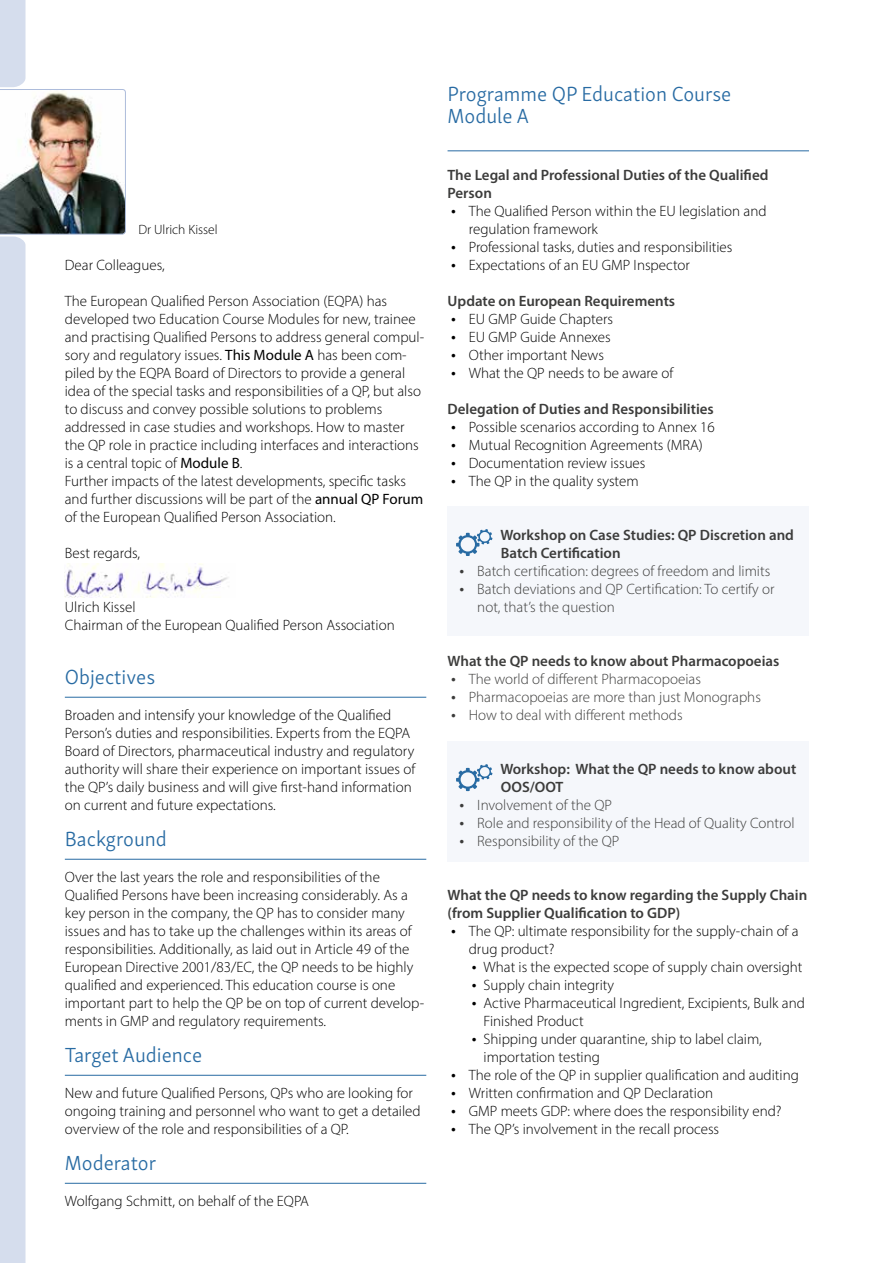
<style>
.page{position:relative;width:893px;height:1263px;background:#fff}
.page>*{position:absolute;margin:0;border:0;box-sizing:border-box;transform-origin:0 0}
.t1{font:300 21px/22.5px "Skolar Sans Latn";color:#286ba3}
.t2{font:300 15px/18px "Myriad Pro";color:#000}
.t3{font:600 15px/18px "Myriad Pro";color:#3c3c3b}
.t4{font:300 15px/18px "Myriad Pro";color:#3c3c3b}
.t5{font:300 13.5px "Myriad Pro";color:#000}
.s1{font-weight:400}
</style>
<div class="page">
<hr style="left:65px;top:697px;width:361px;height:1px;background:#286ba3">
<hr style="left:65px;top:859px;width:361px;height:1px;background:#286ba3">
<hr style="left:65px;top:1075px;width:361px;height:1px;background:#286ba3">
<hr style="left:65px;top:1183px;width:361px;height:1px;background:#286ba3">
<img style="left:126px;top:563px;width:103px;height:34px">
<hr style="left:448px;top:150px;width:361px;height:1px;background:#286ba3">
<div style="left:448px;top:506px;width:361px;height:129px;background:#f5f7fb"></div>
<svg style="left:456px;top:529px;width:37px;height:27px"></svg>
<div style="left:448px;top:741px;width:361px;height:121px;background:#f5f7fb"></div>
<svg style="left:456px;top:764px;width:37px;height:27px"></svg>
<svg style="left:0;top:0;width:126px;height:1263px"></svg>
<p class="t5" style="left:138px;top:221px;width:81px">Dr Ulrich Kissel</p>
<p class="t2" style="left:65px;top:256px;width:101px">Dear Colleagues,</p>
<p class="t2" style="left:65px;top:292px;width:361px">The European Qualified Person Association (EQPA) has developed two Education Course Modules for new, trainee and practising Qualified Persons to address general compul&shy;sory and regulatory issues. <span class="s1">This Module A</span> has been com&shy;piled by the EQPA Board of Directors to provide a general idea of the special tasks and responsibilities of a QP, but also to discuss and convey possible solutions to problems addressed in case studies and workshops. How to master the QP role in practice including interfaces and interactions is a central topic of <span class="s1">Module B</span>.<br>Further impacts of the latest developments, specific tasks and further discussions will be part of the <span class="s1">annual QP Forum </span>of the European Qualified Person Association.</p>
<p class="t2" style="left:65px;top:544px;width:77px">Best regards,</p>
<p class="t2" style="left:65px;top:598px;width:331px">Ulrich Kissel<br>Chairman of the European Qualified Person Association</p>
<h1 class="t1" style="left:65px;top:664px;width:92px">Objectives</h1>
<p class="t2" style="left:65px;top:706px;width:352px">Broaden and intensify your knowledge of the Qualified Person’s duties and responsibilities. Experts from the EQPA Board of Directors, pharmaceutical industry and regulatory authority will share their experience on important issues of the QP’s daily business and will give first-hand information on current and future expectations.</p>
<h1 class="t1" style="left:65px;top:826px;width:104px">Background</h1>
<p class="t2" style="left:65px;top:868px;width:361px">Over the last years the role and responsibilities of the Qualified Persons have been increasing considerably. As a key person in the company, the QP has to consider many issues and has to take up the challenges within its areas of responsibilities. Additionally, as laid out in Article 49 of the European Directive 2001/83/EC, the QP needs to be highly qualified and experienced. This education course is one important part to help the QP be on top of current develop&shy;ments in GMP and regulatory requirements.</p>
<h1 class="t1" style="left:65px;top:1042px;width:139px">Target Audience</h1>
<p class="t2" style="left:65px;top:1084px;width:357px">New and future Qualified Persons, QPs who are looking for ongoing training and personnel who want to get a detailed overview of the role and responsibilities of a QP.</p>
<h1 class="t1" style="left:65px;top:1150px;width:93px">Moderator</h1>
<p class="t2" style="left:65px;top:1192px;width:245px">Wolfgang Schmitt, on behalf of the EQPA</p>
<h1 class="t1" style="left:448px;top:81px;width:285px">Programme QP Education Course<br>Module A</h1>
<p class="t3" style="left:448px;top:166px;width:322px">The Legal and Professional Duties of the Qualified<br>Person</p>
<p class="t2" style="left:469px;top:202px;width:299px">The Qualified Person within the EU legislation and regulation framework<br>Professional tasks, duties and responsibilities Expectations of an EU GMP Inspector</p>
<p class="t3" style="left:448px;top:292px;width:229px">Update on European Requirements</p>
<p class="t2" style="left:469px;top:310px;width:206px">EU GMP Guide Chapters<br>EU GMP Guide Annexes<br>Other important News<br>What the QP needs to be aware of</p>
<p class="t3" style="left:448px;top:400px;width:268px">Delegation of Duties and Responsibilities</p>
<p class="t2" style="left:469px;top:418px;width:247px">Possible scenarios according to Annex 16<br>Mutual Recognition Agreements (MRA)<br>Documentation review issues<br>The QP in the quality system</p>
<p class="t3" style="left:500px;top:526px;width:295px">Workshop on Case Studies: QP Discretion and<br>Batch Certification</p>
<p class="t4" style="left:477px;top:562px;width:299px">Batch certification: degrees of freedom and limits<br>Batch deviations and QP Certification: To certify or not, that’s the question</p>
<p class="t3" style="left:448px;top:652px;width:333px">What the QP needs to know about Pharmacopoeias</p>
<p class="t4" style="left:469px;top:670px;width:294px">The world of different Pharmacopoeias<br>Pharmacopoeias are more than just Monographs<br>How to deal with different methods</p>
<p class="t3" style="left:500px;top:760px;width:297px">Workshop: What the QP needs to know about<br>OOS/OOT</p>
<p class="t4" style="left:477px;top:796px;width:319px">Involvement of the QP<br>Role and responsibility of the Head of Quality Control<br>Responsibility of the QP</p>
<p class="t3" style="left:448px;top:886px;width:361px">What the QP needs to know regarding the Supply Chain (from Supplier Qualification to GDP)</p>
<p class="t2" style="left:469px;top:922px;width:331px">The QP: ultimate responsibility for the supply-chain of a drug product?</p>
<p class="t2" style="left:484px;top:958px;width:321px">What is the expected scope of supply chain oversight</p>
<p class="t2" style="left:484px;top:976px;width:132px">Supply chain integrity</p>
<p class="t2" style="left:484px;top:994px;width:323px">Active Pharmaceutical Ingredient, Excipients, Bulk and</p>
<p class="t2" style="left:484px;top:1012px;width:102px">Finished Product</p>
<p class="t2" style="left:484px;top:1030px;width:280px">Shipping under quarantine, ship to label claim,</p>
<p class="t2" style="left:484px;top:1048px;width:118px">importation testing</p>
<p class="t2" style="left:469px;top:1066px;width:332px">The role of the QP in supplier qualification and auditing</p>
<p class="t2" style="left:469px;top:1084px;width:246px">Written confirmation and QP Declaration</p>
<p class="t2" style="left:469px;top:1102px;width:314px">GMP meets GDP: where does the responsibility end?</p>
<p class="t2" style="left:469px;top:1120px;width:252px">The QP’s involvement in the recall process</p>
</div>
